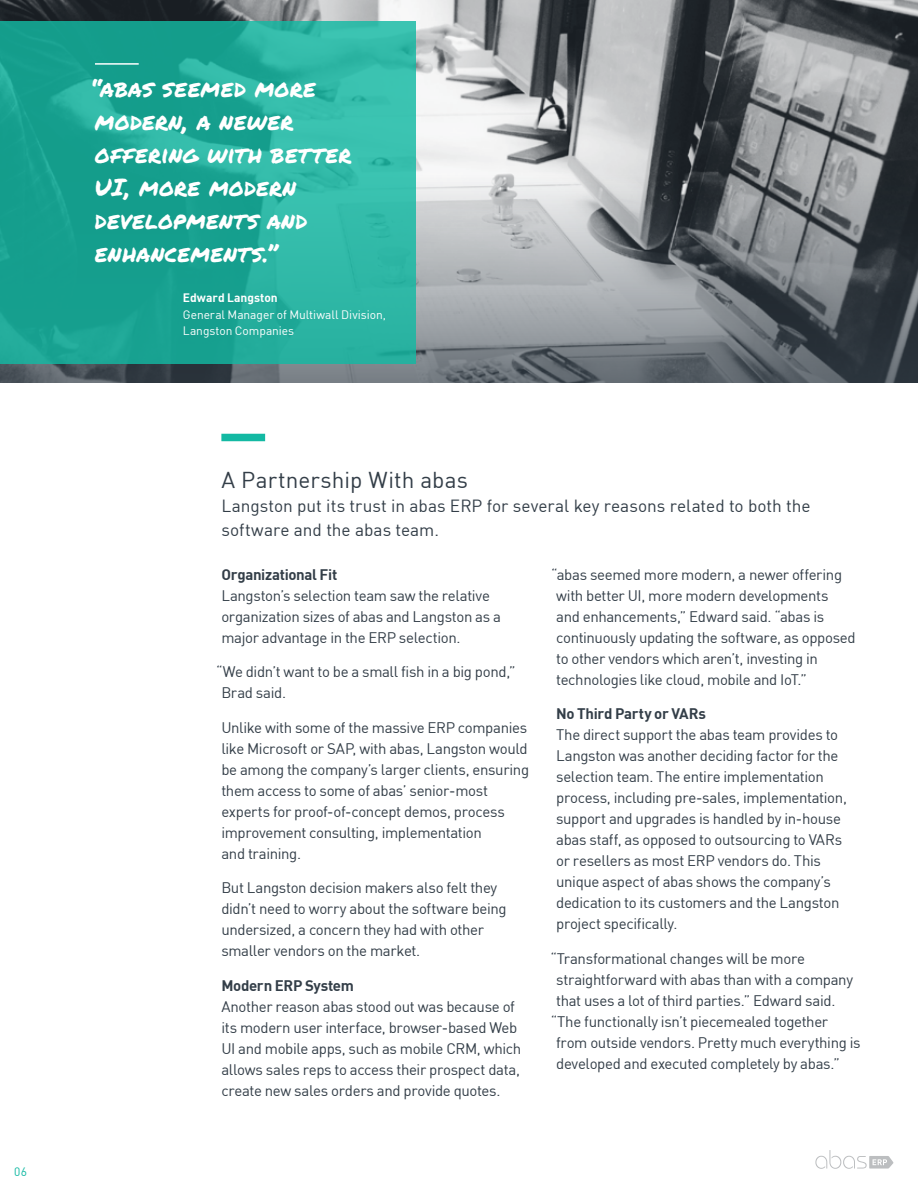
<style>
.page{position:relative;width:918px;height:1188px;background:#fff}
.page>*{position:absolute;margin:0;border:0;box-sizing:border-box;transform-origin:0 0}
.t1{font:24px/33px "Permanent Marker";letter-spacing:.015em;color:#fff}
.t2{font:22.5px "DIN";letter-spacing:.005em;color:#333e48}
.t3{font:17.25px/24px "DIN";color:#333e48}
.t4{font:15px/21px "DIN";letter-spacing:-.025em;color:#333e48}
.t5{font:700 15px "DIN";letter-spacing:-.02em;color:#333e48}
.t6{font:12px/16.5px "DIN";letter-spacing:-.005em;color:#fff}
.t7{font:700 12px "DIN";color:#fff}
.t8{font:12px "DIN";color:#13b9a3}
</style>
<div class="page">
<svg style="left:0;top:0;width:918px;height:155px;background:#878b8d"></svg>
<svg style="left:0;top:155px;width:918px;height:228px;background:#7f8488"></svg>
<div style="left:221px;top:434px;width:44px;height:7px;background:#13b9a3"></div>
<svg style="left:815px;top:1150px;width:79px;height:19px"></svg>
<svg style="left:0;top:22px;width:416px;height:342px;background:#21aa99"></svg>
<hr style="left:95px;top:63px;width:44px;height:2px;background:#fff">
<p class="t8" style="left:14px;top:1164px;width:14px">06</p>
<h1 class="t1" style="left:90px;top:71px;width:263px">“abas seemed more modern, a newer offering with better<br>UI, more modern developments and enhancements.”</h1>
<p class="t7" style="left:183px;top:290px;width:96px">Edward Langston</p>
<p class="t6" style="left:183px;top:306px;width:205px">General Manager of Multiwall Division,<br>Langston Companies</p>
<h2 class="t2" style="left:221px;top:466px;width:248px">A Partnership With abas</h2>
<p class="t3" style="left:221px;top:493px;width:591px">Langston put its trust in abas ERP for several key reasons related to both the software and the abas team.</p>
<p class="t5" style="left:221px;top:564px;width:117px">Organizational Fit</p>
<p class="t4" style="left:221px;top:584px;width:281px">Langston’s selection team saw the relative organization sizes of abas and Langston as a major advantage in the ERP selection.</p>
<p class="t4" style="left:221px;top:661px;width:296px;text-indent:-5px">“We didn’t want to be a small fish in a big pond,”<br>Brad said.</p>
<p class="t4" style="left:221px;top:716px;width:309px">Unlike with some of the massive ERP companies like Microsoft or SAP, with abas, Langston would be among the company’s larger clients, ensuring them access to some of abas’ senior-most experts for proof-of-concept demos, process improvement consulting, implementation<br>and training.</p>
<p class="t4" style="left:221px;top:877px;width:287px">But Langston decision makers also felt they didn’t need to worry about the software being undersized, a concern they had with other smaller vendors on the market.</p>
<p class="t5" style="left:221px;top:975px;width:134px">Modern ERP System</p>
<p class="t4" style="left:221px;top:995px;width:301px">Another reason abas stood out was because of its modern user interface, browser-based Web UI and mobile apps, such as mobile CRM, which allows sales reps to access their prospect data, create new sales orders and provide quotes.</p>
<p class="t4" style="left:556px;top:563px;width:301px;text-indent:-5px">“abas seemed more modern, a newer offering with better UI, more modern developments and enhancements,” Edward said. “abas is continuously updating the software, as opposed to other vendors which aren’t, investing in technologies like cloud, mobile and IoT.”</p>
<p class="t5" style="left:556px;top:704px;width:151px">No Third Party or VARs</p>
<p class="t4" style="left:556px;top:724px;width:292px">The direct support the abas team provides to Langston was another deciding factor for the selection team. The entire implementation process, including pre-sales, implementation, support and upgrades is handled by in-house abas staff, as opposed to outsourcing to VARs or resellers as most ERP vendors do. This unique aspect of abas shows the company’s dedication to its customers and the Langston project specifically.</p>
<p class="t4" style="left:550px;top:947px;width:256px">“Transformational changes will be more</p>
<p class="t4" style="left:556px;top:968px;width:298px">straightforward with abas than with a company</p>
<p class="t4" style="left:556px;top:989px;width:281px">that uses a lot of third parties.” Edward said.</p>
<p class="t4" style="left:551px;top:1010px;width:279px">“The functionally isn’t piecemealed together</p>
<p class="t4" style="left:556px;top:1031px;width:306px">from outside vendors. Pretty much everything is</p>
<p class="t4" style="left:556px;top:1052px;width:285px">developed and executed completely by abas.”</p>
</div>
